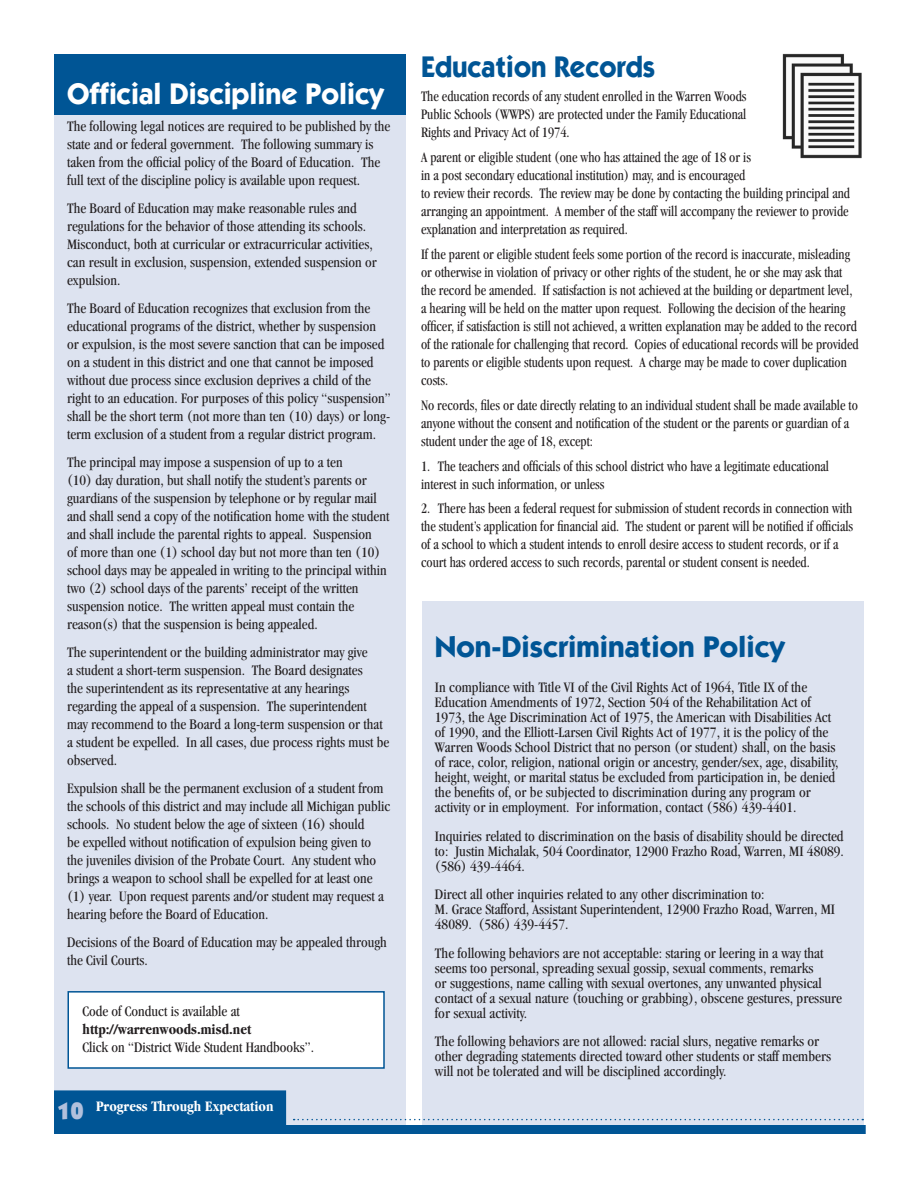
<style>
.page{position:relative;width:918px;height:1188px;background:#fff}
.page>*{position:absolute;margin:0;border:0;box-sizing:border-box;transform-origin:0 0}
.t1{font:700 30px "Itc Kabel";color:#fff;scale:.96 1}
.t2{font:700 30px "Itc Kabel";color:#005595}
.t3{font:700 30px "Itc Kabel";color:#005595;scale:.93 1}
.t4{font:900 24px "Itc Kabel";color:#b1c0dc}
.t5{font:condensed 15px/18px "Garamond";color:#231f20}
.t6{font:condensed 15px/18px "Garamond";color:#231f20;scale:.93 1}
.t7{font:700 condensed 15px "Garamond";color:#231f20}
.t8{font:700 condensed 15px "Garamond";color:#fff}
</style>
<div class="page">
<div style="left:422px;top:601px;width:441px;height:526px;background:#dde3f0"></div>
<div style="left:54px;top:54px;width:352px;height:1080px;background:#dde3f0"></div>
<div style="left:54px;top:54px;width:352px;height:60px;background:#005595"></div>
<div style="left:54px;top:1090px;width:232px;height:38px;background:#005595;border:3px solid #005595"></div>
<div style="left:54px;top:1125px;width:812px;height:9px;background:#005595"></div>
<svg style="left:294px;top:1119px;width:569px;height:1px"></svg>
<img style="left:782px;top:53px;width:80px;height:106px">
<div style="left:68px;top:991px;width:317px;height:78px;background:#fff;border:2px solid #005595"></div>
<p class="t1" style="left:67px;top:75px;width:332px">Official Discipline Policy</p>
<p class="t5" style="left:67px;top:118px;width:325px">The following legal notices are required to be published by the state and or federal government. The following summary is taken from the official policy of the Board of Education. The full text of the discipline policy is available upon request.</p>
<p class="t5" style="left:67px;top:200px;width:311px">The Board of Education may make reasonable rules and regulations for the behavior of those attending its schools.<br>Misconduct, both at curricular or extracurricular activities, can result in exclusion, suspension, extended suspension or expulsion.</p>
<p class="t5" style="left:67px;top:300px;width:325px">The Board of Education recognizes that exclusion from the educational programs of the district, whether by suspension or expulsion, is the most severe sanction that can be imposed on a student in this district and one that cannot be imposed without due process since exclusion deprives a child of the right to an education. For purposes of this policy “suspension” shall be the short term (not more than ten (10) days) or long&shy;term exclusion of a student from a regular district program.</p>
<p class="t5" style="left:67px;top:454px;width:324px">The principal may impose a suspension of up to a ten<br>(10) day duration, but shall notify the student’s parents or guardians of the suspension by telephone or by regular mail and shall send a copy of the notification home with the student and shall include the parental rights to appeal. Suspension<br>of more than one (1) school day but not more than ten (10) school days may be appealed in writing to the principal within two (2) school days of the parents’ receipt of the written suspension notice. The written appeal must contain the reason(s) that the suspension is being appealed.</p>
<p class="t5" style="left:67px;top:644px;width:324px">The superintendent or the building administrator may give<br>a student a short-term suspension. The Board designates<br>the superintendent as its representative at any hearings regarding the appeal of a suspension. The superintendent may recommend to the Board a long-term suspension or that a student be expelled. In all cases, due process rights must be observed.</p>
<p class="t5" style="left:67px;top:780px;width:325px">Expulsion shall be the permanent exclusion of a student from the schools of this district and may include all Michigan public schools. No student below the age of sixteen (16) should<br>be expelled without notification of expulsion being given to the juveniles division of the Probate Court. Any student who brings a weapon to school shall be expelled for at least one (1) year. Upon request parents and/or student may request a hearing before the Board of Education.</p>
<p class="t5" style="left:67px;top:934px;width:321px">Decisions of the Board of Education may be appealed through the Civil Courts.</p>
<p class="t5" style="left:82px;top:1002px;width:159px">Code of Conduct is available at</p>
<p class="t7" style="left:82px;top:1021px;width:170px">http://warrenwoods.misd.net</p>
<p class="t5" style="left:82px;top:1038px;width:233px">Click on “District Wide Student Handbooks”.</p>
<p class="t4" style="left:57px;top:1096px;width:28px">10</p>
<p class="t8" style="left:96px;top:1098px;width:179px">Progress Through Expectation</p>
<p class="t3" style="left:421px;top:48px;width:253px">Education Records</p>
<p class="t6" style="left:421px;top:87px;width:352px;text-align:justify">The education records of any student enrolled in the Warren Woods Public Schools (WWPS) are protected under the Family Educational Rights and Privacy Act of 1974.</p>
<p class="t6" style="left:421px;top:148px;width:463px">A parent or eligible student (one who has attained the age of 18 or is<br>in a post secondary educational institution) may, and is encouraged<br>to review their records. The review may be done by contacting the building principal and arranging an appointment. A member of the staff will accompany the reviewer to provide explanation and interpretation as required.</p>
<p class="t6" style="left:421px;top:245px;width:472px">If the parent or eligible student feels some portion of the record is inaccurate, misleading or otherwise in violation of privacy or other rights of the student, he or she may ask that the record be amended. If satisfaction is not achieved at the building or department level, a hearing will be held on the matter upon request. Following the decision of the hearing officer, if satisfaction is still not achieved, a written explanation may be added to the record of the rationale for challenging that record. Copies of educational records will be provided to parents or eligible students upon request. A charge may be made to cover duplication costs.</p>
<p class="t6" style="left:421px;top:396px;width:471px">No records, files or date directly relating to an individual student shall be made available to anyone without the consent and notification of the student or the parents or guardian of a student under the age of 18, except:</p>
<p class="t6" style="left:421px;top:457px;width:440px">1. The teachers and officials of this school district who have a legitimate educational interest in such information, or unless</p>
<p class="t6" style="left:421px;top:500px;width:466px">2. There has been a federal request for submission of student records in connection with the student’s application for financial aid. The student or parent will be notified if officials of a school to which a student intends to enroll desire access to student records, or if a court has ordered access to such records, parental or student consent is needed.</p>
<p class="t2" style="left:435px;top:629px;width:352px">Non-Discrimination Policy</p>
<p class="t5" style="left:435px;top:680px;width:405px;line-height:15px">In compliance with Title VI of the Civil Rights Act of 1964, Title IX of the Education Amendments of 1972, Section 504 of the Rehabilitation Act of 1973, the Age Discrimination Act of 1975, the American with Disabilities Act of 1990, and the Elliott-Larsen Civil Rights Act of 1977, it is the policy of the Warren Woods School District that no person (or student) shall, on the basis of race, color, religion, national origin or ancestry, gender/sex, age, disability, height, weight, or marital status be excluded from participation in, be denied the benefits of, or be subjected to discrimination during any program or activity or in employment. For information, contact (586) 439-4401.</p>
<p class="t5" style="left:435px;top:828px;width:411px;line-height:15px;text-align:justify">Inquiries related to discrimination on the basis of disability should be directed to: Justin Michalak, 504 Coordinator, 12900 Frazho Road, Warren, MI 48089. (586) 439-4464.</p>
<p class="t5" style="left:435px;top:887px;width:402px;line-height:15px">Direct all other inquiries related to any other discrimination to:<br>M. Grace Stafford, Assistant Superintendent, 12900 Frazho Road, Warren, MI<br>48089. (586) 439-4457.</p>
<p class="t5" style="left:435px;top:945px;width:409px;line-height:15px">The following behaviors are not acceptable: staring or leering in a way that seems too personal, spreading sexual gossip, sexual comments, remarks<br>or suggestions, name calling with sexual overtones, any unwanted physical contact of a sexual nature (touching or grabbing), obscene gestures, pressure for sexual activity.</p>
<p class="t5" style="left:435px;top:1034px;width:398px;line-height:15px">The following behaviors are not allowed: racial slurs, negative remarks or other degrading statements directed toward other students or staff members will not be tolerated and will be disciplined accordingly.</p>
</div>
